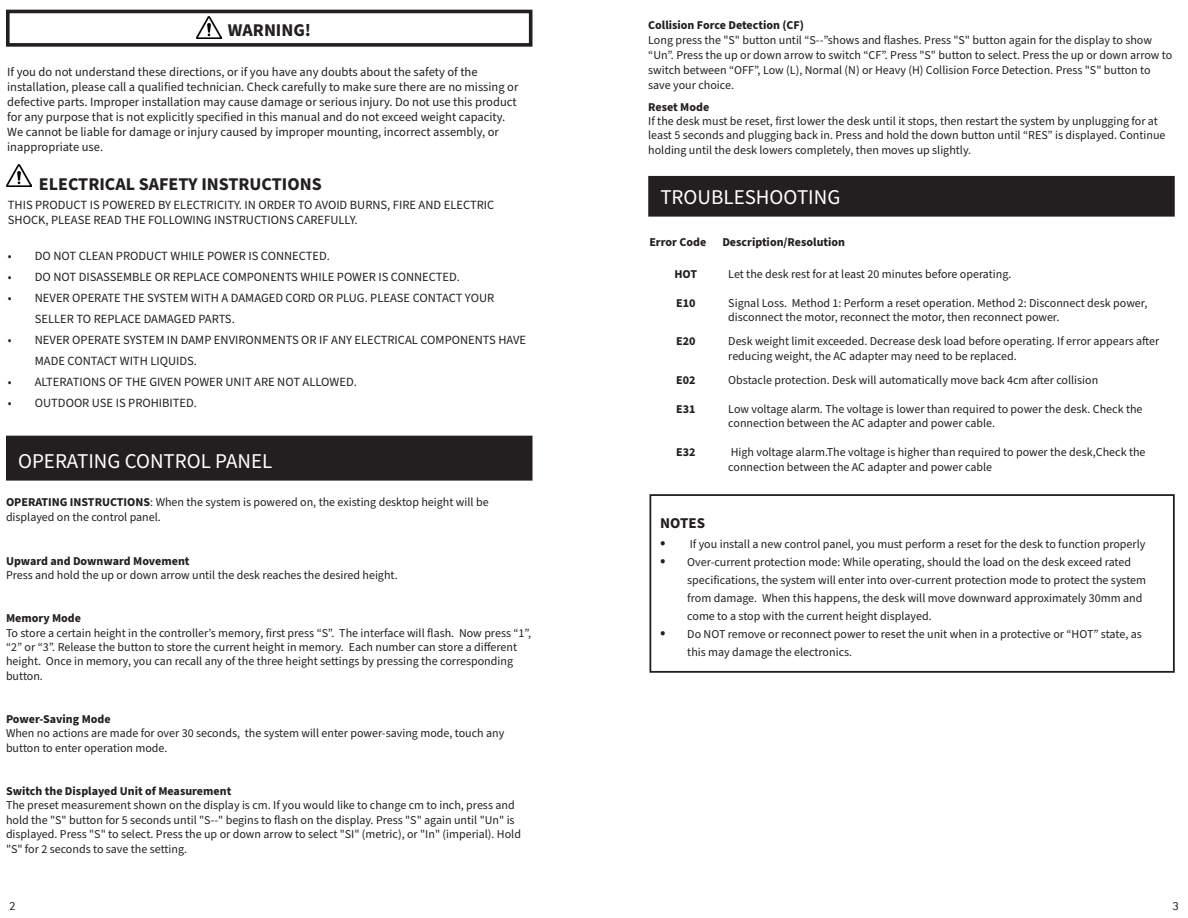
<style>
.page{position:relative;width:1188px;height:918px;background:#fff}
.page>*{position:absolute;margin:0;border:0;box-sizing:border-box;transform-origin:0 0}
.t1{font:21px "Source Sans Pro";color:#fff}
.t2{font:700 18px "Source Sans Pro";color:#231f20}
.t3{font:700 15px "Source Sans Pro";color:#231f20}
.t4{font:12.6px/15px "Source Sans Pro";color:#231f20}
.t5{font:12px/14.4px "Source Sans Pro";color:#231f20}
.t6{font:700 12px "Source Sans Pro";color:#231f20}
.t7{font:12px "Inter Face";color:#231f20}
.s1{font-weight:700}
.s2{font-size:18px}
</style>
<div class="page">
<img style="left:197px;top:17px;width:25px;height:22px">
<div style="left:6px;top:10px;width:527px;height:37px;border:4px solid #231f20"></div>
<img style="left:6px;top:164px;width:25px;height:23px">
<div style="left:649px;top:494px;width:526px;height:179px;border:2px solid #231f20"></div>
<div style="left:7px;top:437px;width:525px;height:43px;background:#231f20"></div>
<div style="left:6px;top:436px;width:526px;height:45px;border:2px solid #231f20"></div>
<div style="left:649px;top:177px;width:525px;height:39px;background:#231f20"></div>
<div style="left:648px;top:176px;width:527px;height:41px;border:2px solid #231f20"></div>
<p class="t2" style="left:228px;top:17px;width:85px">WARNING!</p>
<p class="t4" style="left:7px;top:65px;width:513px">If you do not understand these directions, or if you have any doubts about the safety of the installation, please call a qualified technician. Check carefully to make sure there are no missing or defective parts. Improper installation may cause damage or serious injury. Do not use this product for any purpose that is not explicitly specified in this manual and do not exceed weight capacity.<br>We cannot be liable for damage or injury caused by improper mounting, incorrect assembly, or inappropriate use.</p>
<p class="t2" style="left:39px;top:171px;width:284px">ELECTRICAL SAFETY INSTRUCTIONS</p>
<p class="t4" style="left:8px;top:198px;width:488px">THIS PRODUCT IS POWERED BY ELECTRICITY. IN ORDER TO AVOID BURNS, FIRE AND ELECTRIC<br>SHOCK, PLEASE READ THE FOLLOWING INSTRUCTIONS CAREFULLY.</p>
<p class="t4" style="left:8px;top:249px;width:324px">• DO NOT CLEAN PRODUCT WHILE POWER IS CONNECTED.</p>
<p class="t4" style="left:8px;top:270px;width:454px">• DO NOT DISASSEMBLE OR REPLACE COMPONENTS WHILE POWER IS CONNECTED.</p>
<p class="t4" style="left:35px;top:288px;width:461px;line-height:21px;text-indent:-27px">• NEVER OPERATE THE SYSTEM WITH A DAMAGED CORD OR PLUG. PLEASE CONTACT YOUR<br>SELLER TO REPLACE DAMAGED PARTS.</p>
<p class="t4" style="left:35px;top:330px;width:493px;line-height:21px;text-indent:-27px">• NEVER OPERATE SYSTEM IN DAMP ENVIRONMENTS OR IF ANY ELECTRICAL COMPONENTS HAVE<br>MADE CONTACT WITH LIQUIDS.</p>
<p class="t4" style="left:8px;top:375px;width:351px">• ALTERATIONS OF THE GIVEN POWER UNIT ARE NOT ALLOWED.</p>
<p class="t4" style="left:8px;top:396px;width:191px">• OUTDOOR USE IS PROHIBITED.</p>
<p class="t1" style="left:18px;top:447px;width:256px">OPERATING CONTROL PANEL</p>
<p class="t5" style="left:6px;top:495px;width:484px;line-height:15px"><span class="s1">OPERATING INSTRUCTIONS</span>: When the system is powered on, the existing desktop height will be displayed on the control panel.</p>
<p class="t6" style="left:6px;top:553px;width:185px">Upward and Downward Movement</p>
<p class="t5" style="left:6px;top:568px;width:393px">Press and hold the up or down arrow until the desk reaches the desired height.</p>
<p class="t6" style="left:6px;top:610px;width:77px">Memory Mode</p>
<p class="t5" style="left:6px;top:626px;width:527px">To store a certain height in the controller’s memory, first press “S”. The interface will flash. Now press “1”, “2” or “3”. Release the button to store the current height in memory. Each number can store a different height. Once in memory, you can recall any of the three height settings by pressing the corresponding button.</p>
<p class="t6" style="left:6px;top:711px;width:106px">Power-Saving Mode</p>
<p class="t5" style="left:6px;top:727px;width:500px">When no actions are made for over 30 seconds, the system will enter power-saving mode, touch any button to enter operation mode.</p>
<p class="t6" style="left:6px;top:783px;width:227px">Switch the Displayed Unit of Measurement</p>
<p class="t5" style="left:6px;top:799px;width:517px">The preset measurement shown on the display is cm. If you would like to change cm to inch, press and hold the "S" button for 5 seconds until "S--" begins to flash on the display. Press "S" again until "Un" is displayed. Press "S" to select. Press the up or down arrow to select "SI" (metric), or "In" (imperial). Hold "S" for 2 seconds to save the setting.</p>
<p class="t6" style="left:648px;top:17px;width:157px">Collision Force Detection (CF)</p>
<p class="t5" style="left:648px;top:33px;width:526px;line-height:15px">Long press the "S" button until “S--”shows and flashes. Press "S" button again for the display to show “Un”. Press the up or down arrow to switch “CF”. Press "S" button to select. Press the up or down arrow to switch between “OFF”, Low (L), Normal (N) or Heavy (H) Collision Force Detection. Press "S" button to</p>
<p class="t5" style="left:648px;top:78px;width:87px">save your choice.</p>
<p class="t6" style="left:648px;top:98px;width:63px">Reset Mode</p>
<p class="t5" style="left:648px;top:114px;width:519px">If the desk must be reset, first lower the desk until it stops, then restart the system by unplugging for at least 5 seconds and plugging back in. Press and hold the down button until “RES” is displayed. Continue holding until the desk lowers completely, then moves up slightly.</p>
<p class="t1" style="left:660px;top:183px;width:181px">TROUBLESHOOTING</p>
<p class="t6" style="left:649px;top:234px;width:58px">Error Code</p>
<p class="t6" style="left:722px;top:234px;width:124px">Description/Resolution</p>
<p class="t6" style="left:674px;top:266px;width:24px">HOT</p>
<p class="t6" style="left:676px;top:295px;width:21px">E10</p>
<p class="t5" style="left:728px;top:267px;width:285px">Let the desk rest for at least 20 minutes before operating.</p>
<p class="t5" style="left:728px;top:296px;width:421px">Signal Loss. Method 1: Perform a reset operation. Method 2: Disconnect desk power, disconnect the motor, reconnect the motor, then reconnect power.</p>
<p class="t6" style="left:676px;top:333px;width:21px">E20</p>
<p class="t5" style="left:728px;top:335px;width:433px">Desk weight limit exceeded. Decrease desk load before operating. If error appears after reducing weight, the AC adapter may need to be replaced.</p>
<p class="t6" style="left:676px;top:372px;width:21px">E02</p>
<p class="t6" style="left:676px;top:401px;width:21px">E31</p>
<p class="t6" style="left:676px;top:444px;width:21px">E32</p>
<p class="t5" style="left:728px;top:373px;width:371px">Obstacle protection. Desk will automatically move back 4cm after collision</p>
<p class="t5" style="left:728px;top:402px;width:416px">Low voltage alarm. The voltage is lower than required to power the desk. Check the connection between the AC adapter and power cable.</p>
<p class="t5" style="left:728px;top:445px;width:419px">High voltage alarm.The voltage is higher than required to power the desk,Check the connection between the AC adapter and power cable</p>
<p class="t3" style="left:660px;top:512px;width:46px">NOTES</p>
<p class="t5" style="left:660px;top:537px;width:487px"><span class="s2">•</span> If you install a new control panel, you must perform a reset for the desk to function properly</p>
<p class="t5" style="left:687px;top:553px;width:460px;line-height:18px;text-indent:-27px"><span class="s2">•</span> Over-current protection mode: While operating, should the load on the desk exceed rated specifications, the system will enter into over-current protection mode to protect the system from damage. When this happens, the desk will move downward approximately 30mm and come to a stop with the current height displayed.</p>
<p class="t5" style="left:687px;top:625px;width:456px;line-height:18px;text-indent:-27px"><span class="s2">•</span> Do NOT remove or reconnect power to reset the unit when in a protective or “HOT” state, as this may damage the electronics.</p>
<p class="t7" style="left:9px;top:899px;width:8px">2</p>
<p class="t7" style="left:1173px;top:899px;width:8px">3</p>
</div>
